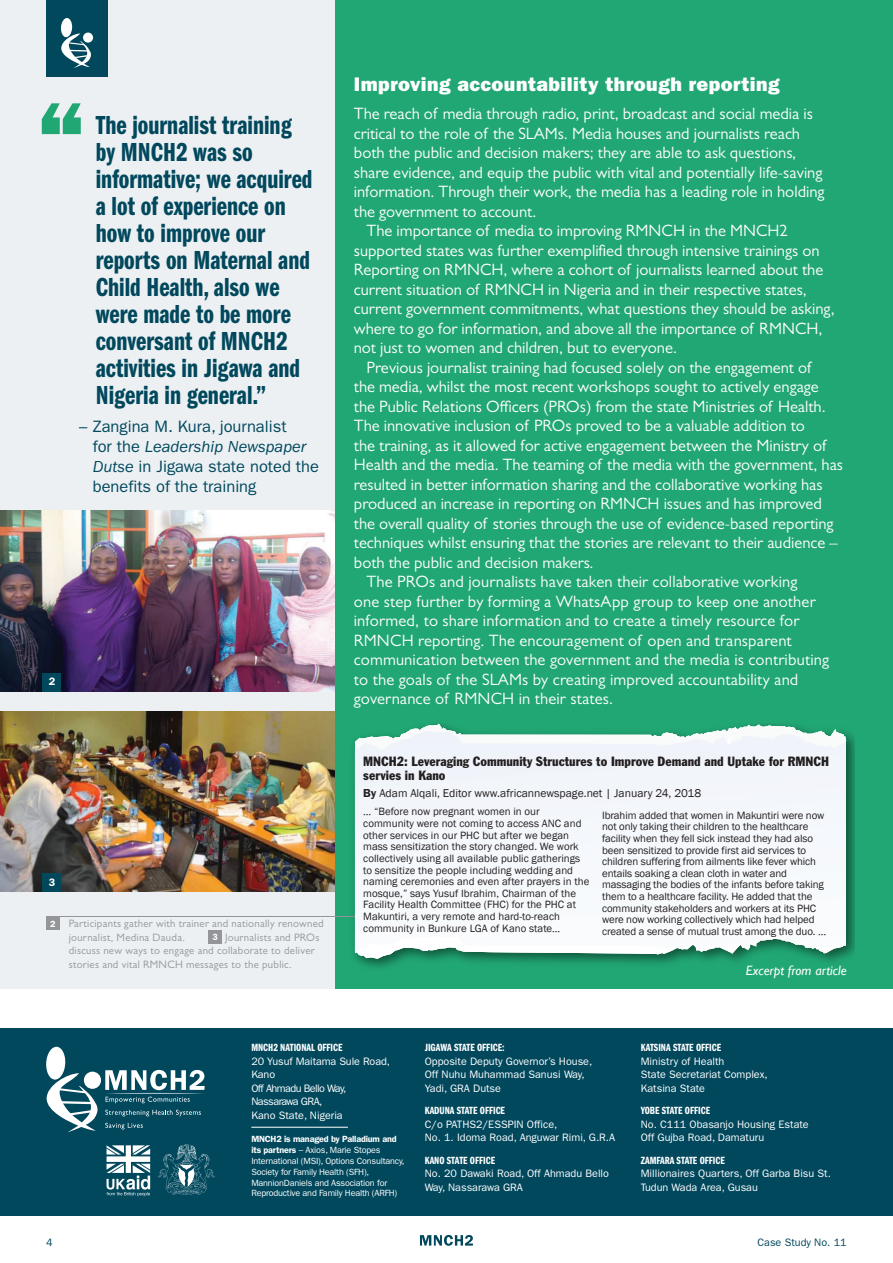
<style>
.page{position:relative;width:893px;height:1263px;background:#fff}
.page>*{position:absolute;margin:0;border:0;box-sizing:border-box;transform-origin:0 0}
.Q_L__Quote_Lead{font:27px/27px "Franklin Gothic LT Demi Cmpr";color:#01485d}
.H1__Heading_1{font:800 19.8px "Franklin Gothic LT";letter-spacing:.02em;color:#fff}
.B_L__Body_Lead{font:16.5px/19.5px "Gill Sans MT Std";color:#fff}
.Q_P__Quote_Person{font:16.5px/19.8px "Franklin Gothic LT";color:#01485d}
.B_C__Body_Continuati{font:italic 13.5px "Gill Sans";color:#fff}
.t1{font:condensed 13.2px/14px "Franklin Gothic BT";color:#231f20}
.t2{font:11.7px "Franklin Gothic";color:#231f20}
.t3{font:10.8px/11.7px "Franklin Gothic";letter-spacing:-.01em;color:#231f20}
.F_I__Footer_Info{font:10.8px/13.5px "Franklin Gothic LT";color:#fff}
.IMG_END_F__Image_End{font:10.8px/13.5px "Gill Sans MT Std";letter-spacing:.025em;color:#939598}
.F_I_H__Heading_Foote{font:10.8px "Franklin Gothic LT Demi Cmpr";color:#fff}
.F_I__Footer_Info-2{font:10.8px/13.5px "Franklin Gothic LT";letter-spacing:-.05em;color:#fff}
.F_R__Foote_Right-Bou{font:10.8px "Franklin Gothic LT";color:#01485d}
.IMG_N__Image_Number{font:600 10.8px "Franklin Gothic LT";color:#fff}
.F_L__Footer_Left-Bou{font:10.8px "Franklin Gothic LT";color:#01485d}
.F_I_P__Footer_Info_P{font:9px/10.8px "Franklin Gothic LT";letter-spacing:-.02em;color:#fff}
.t4{font:600 9px "Franklin Gothic LT";color:#fff}
.s1{font-style:italic}
.s2{font-family:"Franklin Gothic LT";font-weight:600}
.s3{font-weight:600}
</style>
<div class="page">
<div style="left:334px;top:0;width:559px;height:988px;background:#21a774"></div>
<div style="left:0;top:0;width:334px;height:988px;background:#ecf0f3"></div>
<img style="left:0;top:510px;width:334px;height:181px">
<img style="left:0;top:711px;width:334px;height:181px">
<svg style="left:42px;top:103px;width:39px;height:31px"></svg>
<div style="left:43px;top:673px;width:18px;height:18px;background:#01485d"></div>
<div style="left:43px;top:874px;width:18px;height:18px;background:#01485d"></div>
<hr style="left:46px;top:916px;width:339px;height:1px;background:#939598">
<div style="left:46px;top:917px;width:14px;height:13px;background:#939598"></div>
<div style="left:208px;top:930px;width:14px;height:14px;background:#939598"></div>
<img style="left:353px;top:723px;width:501px;height:245px">
<svg style="left:355px;top:724px;width:491px;height:7px"></svg>
<svg style="left:355px;top:953px;width:491px;height:6px"></svg>
<div style="left:355px;top:731px;width:491px;height:222px;background:#f5f8fb"></div>
<svg style="left:420px;top:1235px;width:53px;height:11px"></svg>
<div style="left:46px;top:0;width:62px;height:77px;background:#01485d"></div>
<svg style="left:61px;top:33px;width:31px;height:35px"></svg>
<div style="left:61px;top:18px;width:11px;height:19px;background:#fff;border-radius:50%"></div>
<div style="left:83px;top:33px;width:10px;height:10px;background:#fff;border-radius:50%"></div>
<div style="left:0;top:1028px;width:893px;height:187px;background:#01485d"></div>
<hr style="left:251px;top:1127px;width:97px;height:1px;background:#fff">
<svg style="left:46px;top:1047px;width:159px;height:85px"></svg>
<svg style="left:107px;top:1145px;width:43px;height:51px"></svg>
<svg style="left:158px;top:1144px;width:57px;height:51px"></svg>
<p class="Q_L__Quote_Lead" style="left:96px;top:112px;width:218px">The journalist training by MNCH2 was so informative; we acquired a lot of experience on how to improve our reports on Maternal and<br>Child Health, also we were made to be more conversant of MNCH2 activities in Jigawa and<br>Nigeria in general.”</p>
<p class="Q_P__Quote_Person" style="left:93px;top:417px;width:228px;text-indent:-14px">– Zangina M. Kura, journalist<br>for the <span class="s1">Leadership Newspaper<br>Dutse</span> in Jigawa state noted the benefits of the training</p>
<p class="IMG_N__Image_Number" style="left:49px;top:675px;width:8px">2</p>
<p class="IMG_N__Image_Number" style="left:49px;top:876px;width:8px">3</p>
<p class="t4" style="left:50px;top:918px;width:7px">2</p>
<p class="IMG_END_F__Image_End" style="left:69px;top:917px;width:257px">Participants gather with trainer and nationally renowned journalist, Medina Dauda.</p>
<p class="IMG_END_F__Image_End" style="left:69px;top:930px;width:252px;text-indent:156px">Journalists and PROs discuss new ways to engage and collaborate to deliver stories and vital RMNCH messages to the public.</p>
<p class="t4" style="left:212px;top:931px;width:7px">3</p>
<p class="H1__Heading_1" style="left:354px;top:73px;width:427px">Improving accountability through reporting</p>
<p class="B_L__Body_Lead" style="left:354px;top:104px;width:472px">The reach of media through radio, print, broadcast and social media is critical to the role of the SLAMs. Media houses and journalists reach both the public and decision makers; they are able to ask questions, share evidence, and equip the public with vital and potentially life-saving information. Through their work, the media has a leading role in holding the government to account.</p>
<p class="B_L__Body_Lead" style="left:354px;top:221px;width:482px;text-indent:13px">The importance of media to improving RMNCH in the MNCH2 supported states was further exemplified through intensive trainings on Reporting on RMNCH, where a cohort of journalists learned about the current situation of RMNCH in Nigeria and in their respective states, current government commitments, what questions they should be asking, where to go for information, and above all the importance of RMNCH, not just to women and children, but to everyone.</p>
<p class="B_L__Body_Lead" style="left:354px;top:357px;width:491px;text-indent:13px">Previous journalist training had focused solely on the engagement of<br>the media, whilst the most recent workshops sought to actively engage the Public Relations Officers (PROs) from the state Ministries of Health.<br>The innovative inclusion of PROs proved to be a valuable addition to<br>the training, as it allowed for active engagement between the Ministry of Health and the media. The teaming of the media with the government, has resulted in better information sharing and the collaborative working has produced an increase in reporting on RMNCH issues and has improved the overall quality of stories through the use of evidence-based reporting techniques whilst ensuring that the stories are relevant to their audience – both the public and decision makers.</p>
<p class="B_L__Body_Lead" style="left:354px;top:572px;width:477px;text-indent:13px">The PROs and journalists have taken their collaborative working<br>one step further by forming a WhatsApp group to keep one another informed, to share information and to create a timely resource for RMNCH reporting. The encouragement of open and transparent communication between the government and the media is contributing to the goals of the SLAMs by creating improved accountability and governance of RMNCH in their states.</p>
<p class="t1" style="left:363px;top:754px;width:467px">MNCH2: Leveraging Community Structures to Improve Demand and Uptake for RMNCH servies in Kano</p>
<p class="t2" style="left:363px;top:786px;width:339px"><span class="s2">By</span> Adam Alqali, Editor www.africannewspage.net | January 24, 2018</p>
<p class="t3" style="left:363px;top:806px;width:228px">… “Before now pregnant women in our community were not coming to access ANC and other services in our PHC but after we began mass sensitization the story changed. We work collectively using all available public gatherings to sensitize the people including wedding and naming ceremonies and even after prayers in the mosque,” says Yusuf Ibrahim, Chairman of the Facility Health Committee (FHC) for the PHC at Makuntiri, a very remote and hard-to-reach community in Bunkure LGA of Kano state…</p>
<p class="t3" style="left:602px;top:809px;width:226px">Ibrahim added that women in Makuntiri were now not only taking their children to the healthcare facility when they fell sick instead they had also been sensitized to provide first aid services to children suffering from ailments like fever which entails soaking a clean cloth in water and massaging the bodies of the infants before taking them to a healthcare facility. He added that the community stakeholders and workers at its PHC were now working collectively which had helped created a sense of mutual trust among the duo. …</p>
<p class="B_C__Body_Continuati" style="left:746px;top:962px;width:102px">Excerpt from article</p>
<p class="F_I_H__Heading_Foote" style="left:251px;top:1042px;width:93px">MNCH2 NATIONAL OFFICE</p>
<p class="F_I__Footer_Info" style="left:251px;top:1054px;width:140px">20 Yusuf Maitama Sule Road,<br>Kano</p>
<p class="F_I__Footer_Info-2" style="left:251px;top:1081px;width:96px">Off Ahmadu Bello Way,<br>Nassarawa GRA,</p>
<p class="F_I__Footer_Info" style="left:251px;top:1108px;width:93px">Kano State, Nigeria</p>
<p class="F_I_P__Footer_Info_P" style="left:251px;top:1134px;width:155px"><span class="s3">MNCH2 is managed by Palladium and its partners</span> – Axios, Marie Stopes International (MSI), Options Consultancy, Society for Family Health (SFH), MannionDaniels and Association for Reproductive and Family Health (ARFH)</p>
<p class="F_I_H__Heading_Foote" style="left:425px;top:1042px;width:81px">JIGAWA STATE OFFICE:</p>
<p class="F_I__Footer_Info" style="left:425px;top:1054px;width:169px">Opposite Deputy Governor’s House,<br>Off Nuhu Muhammad Sanusi Way,<br>Yadi, GRA Dutse</p>
<p class="F_I_H__Heading_Foote" style="left:425px;top:1105px;width:82px">KADUNA STATE OFFICE</p>
<p class="F_I__Footer_Info" style="left:425px;top:1117px;width:192px">C/o PATHS2/ESSPIN Office,<br>No. 1. Idoma Road, Anguwar Rimi, G.R.A</p>
<p class="F_I_H__Heading_Foote" style="left:425px;top:1154px;width:72px">KANO STATE OFFICE</p>
<p class="F_I__Footer_Info" style="left:425px;top:1167px;width:186px">No. 20 Dawaki Road, Off Ahmadu Bello<br>Way, Nassarawa GRA</p>
<p class="F_I_H__Heading_Foote" style="left:641px;top:1042px;width:82px">KATSINA STATE OFFICE</p>
<p class="F_I__Footer_Info" style="left:641px;top:1054px;width:129px">Ministry of Health<br>State Secretariat Complex,<br>Katsina State</p>
<p class="F_I_H__Heading_Foote" style="left:641px;top:1105px;width:71px">YOBE STATE OFFICE</p>
<p class="F_I__Footer_Info" style="left:641px;top:1117px;width:170px">No. C111 Obasanjo Housing Estate<br>Off Gujba Road, Damaturu</p>
<p class="F_I_H__Heading_Foote" style="left:641px;top:1154px;width:86px">ZAMFARA STATE OFFICE</p>
<p class="F_I__Footer_Info" style="left:641px;top:1167px;width:192px">Millionaires Quarters, Off Garba Bisu St.<br>Tudun Wada Area, Gusau</p>
<p class="F_L__Footer_Left-Bou" style="left:46px;top:1236px;width:8px">4</p>
<p class="F_R__Foote_Right-Bou" style="left:757px;top:1236px;width:91px">Case Study No. 11</p>
</div>
